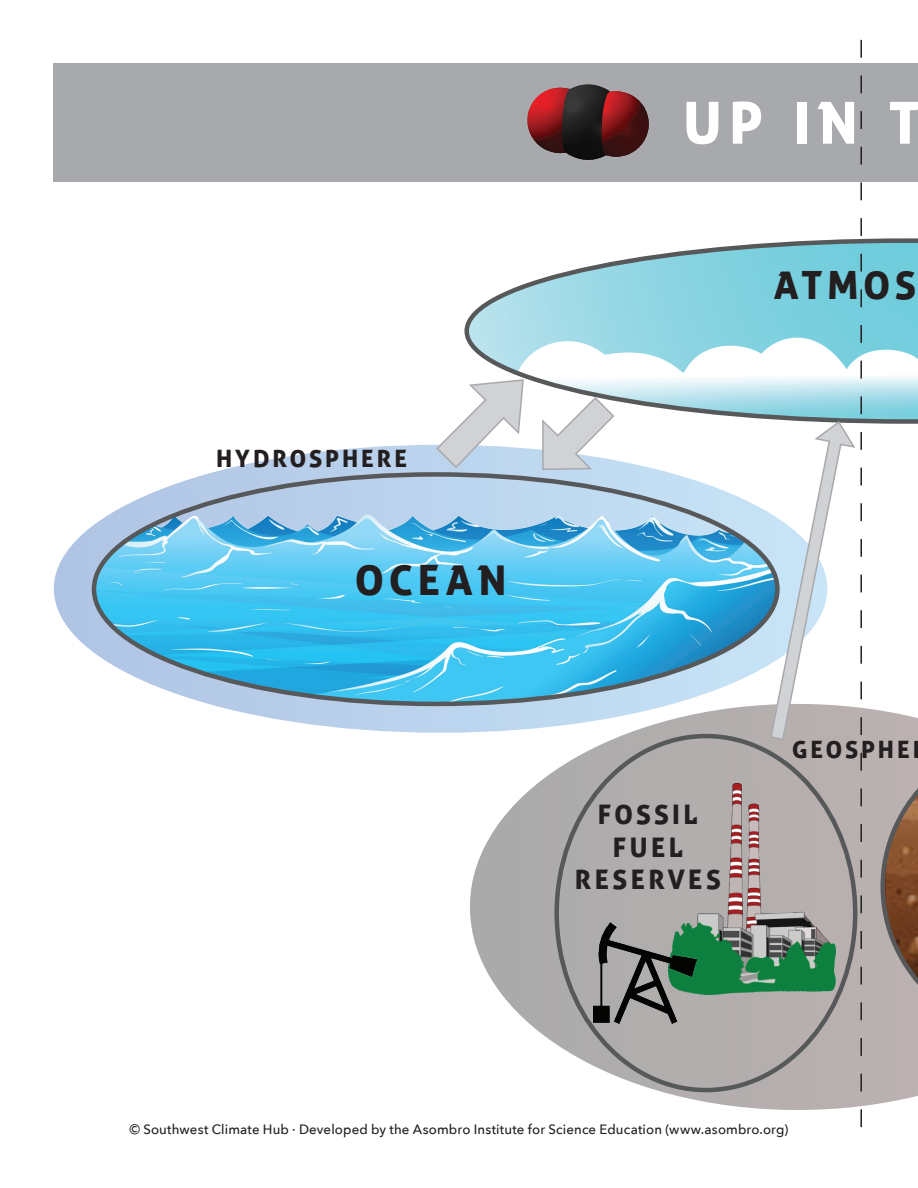
<style>
.page{position:relative;width:918px;height:1188px;background:#fff}
.page>*{position:absolute;margin:0;border:0;box-sizing:border-box;transform-origin:0 0}
.t1{font:700 58.5px "zwodrei";color:#fff}
.t2{font:700 42px "zwodrei";color:#231f20}
.t3{font:700 39px "zwodrei";letter-spacing:.11em;color:#231f20}
.t4{font:700 27px/32.4px "zwodrei";letter-spacing:.125em;color:#231f20;text-align:center}
.t5{font:700 24px "zwodrei";letter-spacing:.12em;color:#231f20}
.t6{font:500 13.5px "Avenir Next";letter-spacing:.01em;color:#231f20}
</style>
<div class="page">
<svg style="left:470px;top:708px;width:448px;height:402px"></svg>
<svg style="left:54px;top:445px;width:715px;height:288px"></svg>
<div style="left:54px;top:63px;width:864px;height:118px;background:#a8a9ad"></div>
<svg style="left:464px;top:238px;width:454px;height:186px"></svg>
<svg style="left:435px;top:378px;width:90px;height:91px"></svg>
<svg style="left:541px;top:396px;width:74px;height:75px"></svg>
<svg style="left:769px;top:40px;width:93px;height:1087px"></svg>
<svg style="left:881px;top:730px;width:37px;height:313px;background:#9d8579"></svg>
<img style="left:94px;top:474px;width:683px;height:230px">
<img style="left:668px;top:783px;width:168px;height:212px">
<img style="left:594px;top:922px;width:103px;height:102px">
<img style="left:527px;top:84px;width:122px;height:76px">
<h1 class="t1" style="left:683px;top:91px;width:239px">UP IN T</h1>
<h3 class="t5" style="left:216px;top:446px;width:193px">HYDROSPHERE</h3>
<h2 class="t2" style="left:355px;top:557px;width:150px">OCEAN</h2>
<h3 class="t3" style="left:774px;top:264px;width:144px">ATMOS</h3>
<h3 class="t4" style="left:575px;top:799px;width:147px">FOSSIL<br>FUEL<br>RESERVES</h3>
<h3 class="t5" style="left:792px;top:737px;width:119px">GEOSPHE</h3>
<p class="t6" style="left:129px;top:1118px;width:660px">© Southwest Climate Hub · Developed by the Asombro Institute for Science Education (www.asombro.org)</p>
</div>
